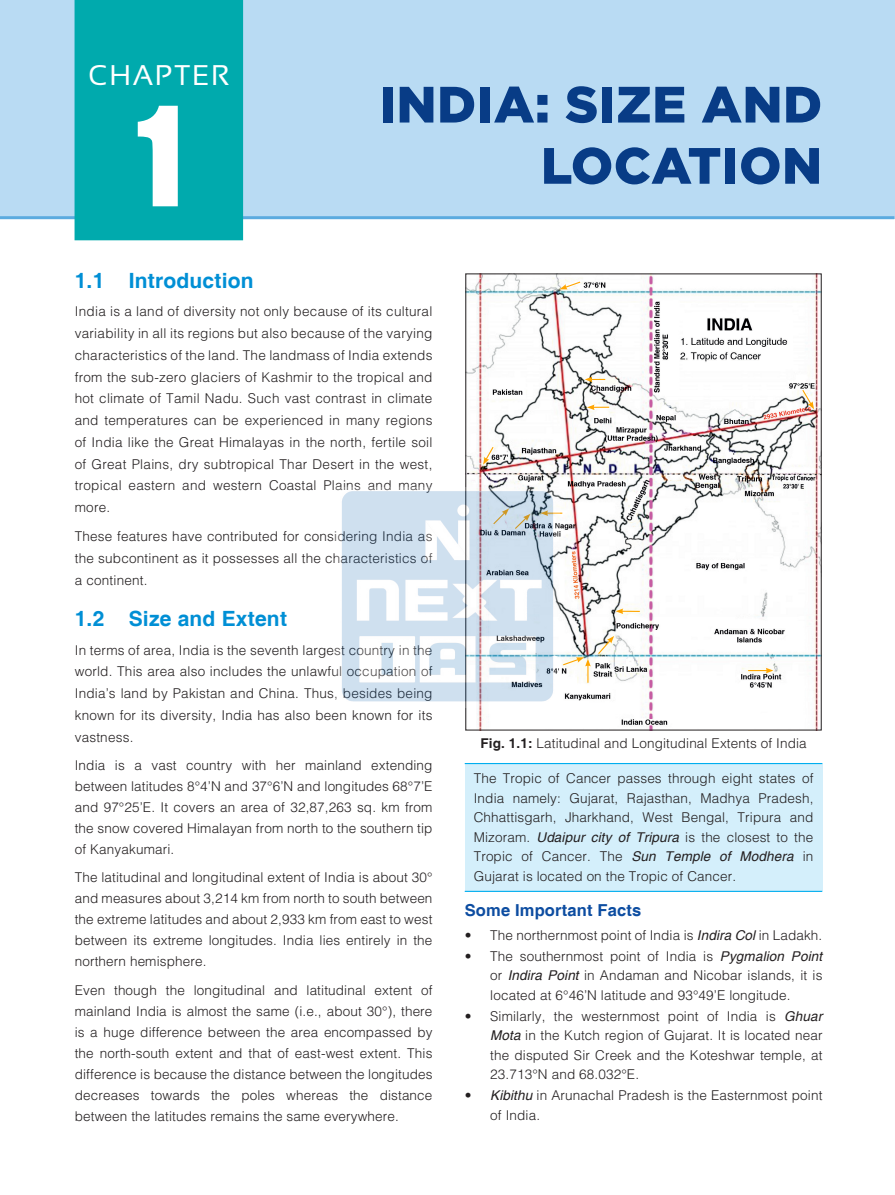
<style>
.page{position:relative;width:895px;height:1195px;background:#fff}
.page>*{position:absolute;margin:0;border:0;box-sizing:border-box;transform-origin:0 0}
.t1{font:127.2px "Gabo Drive";color:#fff}
.Ch_Head{font:900 51px/61.2px "Gotham";letter-spacing:.01em;color:#083c86;text-align:right}
.t2{font:28.5px "Sansation";letter-spacing:.06em;color:#fff}
.Head_1-Sci{font:700 21px "Helvetica";letter-spacing:.01em;color:#008fd5}
.Head_2-Sci{font:700 16.5px "Helvetica";letter-spacing:.01em;color:#0d4da1}
.Body_Left_Text{font:300 13.5px/21.8px "Helvetica";letter-spacing:.01em;color:#231f20;text-align:justify}
.I_Indent_Bullet{font:300 13.5px/19.5px "Helvetica";letter-spacing:.01em;color:#231f20;text-align:justify}
.FC{font:300 13.5px "Helvetica";letter-spacing:.01em;color:#231f20}
.s1{font-weight:700}
.s2{font-weight:400;font-style:italic}
</style>
<div class="page">
<img style="left:467px;top:276px;width:352px;height:452px">
<svg style="left:561px;top:657px;width:29px;height:26px"></svg>
<svg style="left:597px;top:636px;width:17px;height:19px"></svg>
<svg style="left:615px;top:608px;width:24px;height:6px"></svg>
<svg style="left:559px;top:510px;width:3px;height:6px"></svg>
<svg style="left:483px;top:446px;width:11px;height:19px"></svg>
<svg style="left:587px;top:404px;width:22px;height:6px"></svg>
<svg style="left:584px;top:377px;width:21px;height:5px"></svg>
<svg style="left:801px;top:389px;width:12px;height:20px"></svg>
<svg style="left:748px;top:668px;width:25px;height:5px"></svg>
<svg style="left:559px;top:281px;width:22px;height:8px"></svg>
<div style="left:464px;top:763px;width:358px;height:128px;background:#d4effb"></div>
<hr style="left:464px;top:763px;width:358px;height:1px;background:#00aeef">
<hr style="left:464px;top:891px;width:358px;height:1px;background:#00aeef">
<div style="left:0;top:0;width:894px;height:219px;background:#b9dbf3"></div>
<hr style="left:0;top:216px;width:894px;height:3px;background:#5babdf">
<div style="left:74px;top:0;width:169px;height:240px;background:#00aaad"></div>
<img style="left:342px;top:487px;width:217px;height:221px">
<p class="t2" style="left:88px;top:59px;width:142px">CHAPTER</p>
<p class="t1" style="left:134px;top:69px;width:50px">1</p>
<p class="Ch_Head" style="left:379px;top:73px;width:444px">INDIA: SIZE AND<br>LOCATION</p>
<p class="Head_1-Sci" style="left:75px;top:268px;width:180px">1.1 Introduction</p>
<p class="Body_Left_Text" style="left:75px;top:300px;width:359px">India is a land of diversity not only because of its cultural variability in all its regions but also because of the varying characteristics of the land. The landmass of India extends from the sub-zero glaciers of Kashmir to the tropical and hot climate of Tamil Nadu. Such vast contrast in climate and temperatures can be experienced in many regions of India like the Great Himalayas in the north, fertile soil of Great Plains, dry subtropical Thar Desert in the west, tropical eastern and western Coastal Plains and many more.</p>
<p class="Body_Left_Text" style="left:75px;top:525px;width:359px">These features have contributed for considering India as the subcontinent as it possesses all the characteristics of a continent.</p>
<p class="Head_1-Sci" style="left:75px;top:606px;width:214px">1.2 Size and Extent</p>
<p class="Body_Left_Text" style="left:75px;top:638px;width:359px">In terms of area, India is the seventh largest country in the world. This area also includes the unlawful occupation of India’s land by Pakistan and China. Thus, besides being known for its diversity, India has also been known for its vastness.</p>
<p class="Body_Left_Text" style="left:75px;top:754px;width:359px;line-height:21px">India is a vast country with her mainland extending between latitudes 8°4’N and 37°6’N and longitudes 68°7’E and 97°25’E. It covers an area of 32,87,263 sq. km from the snow covered Himalayan from north to the southern tip of Kanyakumari.</p>
<p class="Body_Left_Text" style="left:75px;top:866px;width:359px;line-height:21px">The latitudinal and longitudinal extent of India is about 30° and measures about 3,214 km from north to south between the extreme latitudes and about 2,933 km from east to west between its extreme longitudes. India lies entirely in the northern hemisphere.</p>
<p class="Body_Left_Text" style="left:75px;top:979px;width:359px;line-height:21px">Even though the longitudinal and latitudinal extent of mainland India is almost the same (i.e., about 30°), there is a huge difference between the area encompassed by the north-south extent and that of east-west extent. This difference is because the distance between the longitudes decreases towards the poles whereas the distance between the latitudes remains the same everywhere.</p>
<p class="FC" style="left:480px;top:735px;width:328px"><span class="s1">Fig. 1.1:</span> Latitudinal and Longitudinal Extents of India</p>
<p class="Body_Left_Text" style="left:473px;top:768px;width:341px;line-height:19.5px">The Tropic of Cancer passes through eight states of India namely: Gujarat, Rajasthan, Madhya Pradesh, Chhattisgarh, Jharkhand, West Bengal, Tripura and Mizoram. <span class="s2">Udaipur city of Tripura</span> is the closest to the Tropic of Cancer. The <span class="s2">Sun Temple of Modhera</span> in Gujarat is located on the Tropic of Cancer.</p>
<p class="Head_2-Sci" style="left:464px;top:900px;width:178px">Some Important Facts</p>
<p class="I_Indent_Bullet" style="left:464px;top:925px;width:359px">• The northernmost point of India is <span class="s2">Indira Col</span> in Ladakh.</p>
<p class="I_Indent_Bullet" style="left:490px;top:946px;width:333px;text-indent:-26px">• The southernmost point of India is <span class="s2">Pygmalion Point </span>or <span class="s2">Indira Point</span> in Andaman and Nicobar islands, it is located at 6°46’N latitude and 93°49’E longitude.</p>
<p class="I_Indent_Bullet" style="left:490px;top:1006px;width:333px;text-indent:-26px">• Similarly, the westernmost point of India is <span class="s2">Ghuar Mota</span> in the Kutch region of Gujarat. It is located near the disputed Sir Creek and the Koteshwar temple, at 23.713°N and 68.032°E.</p>
<p class="I_Indent_Bullet" style="left:490px;top:1085px;width:333px;text-indent:-26px">• <span class="s2">Kibithu</span> in Arunachal Pradesh is the Easternmost point of India.</p>
</div>
